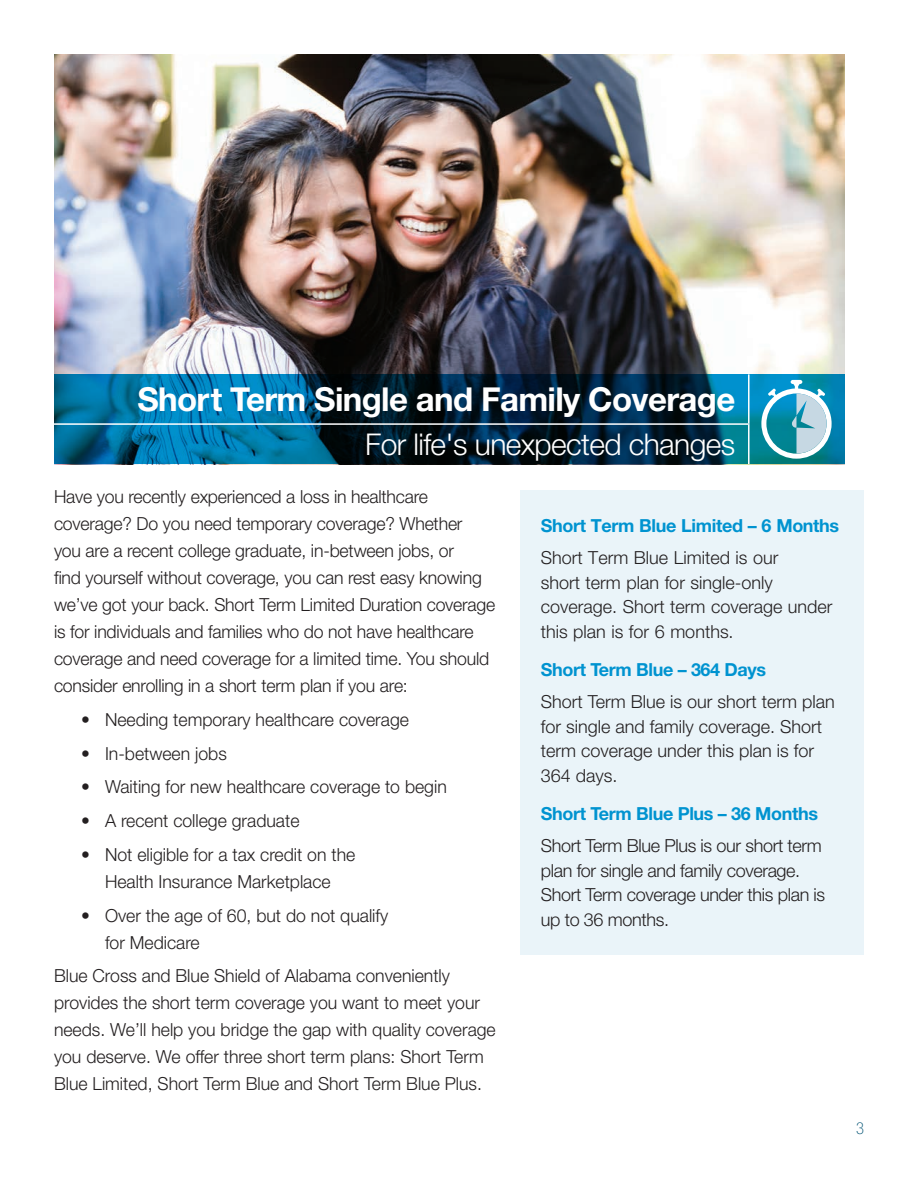
<style>
.page{position:relative;width:918px;height:1188px;background:#fff}
.page>*{position:absolute;margin:0;border:0;box-sizing:border-box;transform-origin:0 0}
.t1{font:700 33px "Helvetica Neue LT Std";letter-spacing:-.02em;color:#fff}
.t2{font:300 30px "Helvetica Neue LT Std";letter-spacing:-.02em;color:#fff}
.t3{font:300 18px/27px "Helvetica Neue LT Std";color:#231f20}
.t4{font:300 18px/24.8px "Helvetica Neue LT Std";letter-spacing:-.02em;color:#231f20}
.t5{font:700 18px "Helvetica Neue LT Std";letter-spacing:-.02em;color:#0093d0}
.t6{font:100 condensed 16.5px "Helvetica Neue LT Std";color:#005273}
</style>
<div class="page">
<img style="left:54px;top:54px;width:791px;height:320px">
<svg style="left:54px;top:374px;width:791px;height:90px;background:#004463"></svg>
<svg style="left:761px;top:380px;width:71px;height:79px"></svg>
<hr style="left:748px;top:374px;width:2px;height:49px;background:#fff">
<hr style="left:748px;top:425px;width:2px;height:39px;background:#fff">
<hr style="left:52px;top:423px;width:698px;height:2px;background:#fff">
<div style="left:521px;top:490px;width:343px;height:465px;background:#eaf4f9"></div>
<h1 class="t1" style="left:137px;top:378px;width:599px">Short Term Single and Family Coverage</h1>
<p class="t2" style="left:365px;top:426px;width:371px">For life's unexpected changes</p>
<p class="t3" style="left:54px;top:483px;width:443px">Have you recently experienced a loss in healthcare coverage? Do you need temporary coverage? Whether<br>you are a recent college graduate, in-between jobs, or<br>find yourself without coverage, you can rest easy knowing we’ve got your back. Short Term Limited Duration coverage is for individuals and families who do not have healthcare coverage and need coverage for a limited time. You should consider enrolling in a short term plan if you are:</p>
<p class="t3" style="left:81px;top:706px;width:329px">• Needing temporary healthcare coverage</p>
<p class="t3" style="left:81px;top:739px;width:147px">• In-between jobs</p>
<p class="t3" style="left:81px;top:773px;width:367px">• Waiting for new healthcare coverage to begin</p>
<p class="t3" style="left:81px;top:807px;width:220px">• A recent college graduate</p>
<p class="t3" style="left:81px;top:841px;width:276px;text-align:center">• Not eligible for a tax credit on the<br>Health Insurance Marketplace</p>
<p class="t3" style="left:105px;top:901px;width:285px;text-indent:-24px">• Over the age of 60, but do not qualify for Medicare</p>
<p class="t3" style="left:54px;top:962px;width:443px">Blue Cross and Blue Shield of Alabama conveniently provides the short term coverage you want to meet your needs. We’ll help you bridge the gap with quality coverage you deserve. We offer three short term plans: Short Term Blue Limited, Short Term Blue and Short Term Blue Plus.</p>
<h2 class="t5" style="left:541px;top:515px;width:300px">Short Term Blue Limited – 6 Months</h2>
<p class="t3" style="left:541px;top:545px;width:293px;line-height:24.8px">Short Term Blue Limited is our<br>short term plan for single-only coverage. Short term coverage under this plan is for 6 months.</p>
<h2 class="t5" style="left:541px;top:659px;width:227px">Short Term Blue – 364 Days</h2>
<p class="t3" style="left:541px;top:689px;width:296px;line-height:24.8px">Short Term Blue is our short term plan for single and family coverage. Short term coverage under this plan is for<br>364 days.</p>
<h2 class="t5" style="left:541px;top:803px;width:279px">Short Term Blue Plus – 36 Months</h2>
<p class="t4" style="left:541px;top:833px;width:286px">Short Term Blue Plus is our short term plan for single and family coverage.<br>Short Term coverage under this plan is up to 36 months.</p>
<p class="t6" style="left:856px;top:1119px;width:9px">3</p>
</div>
